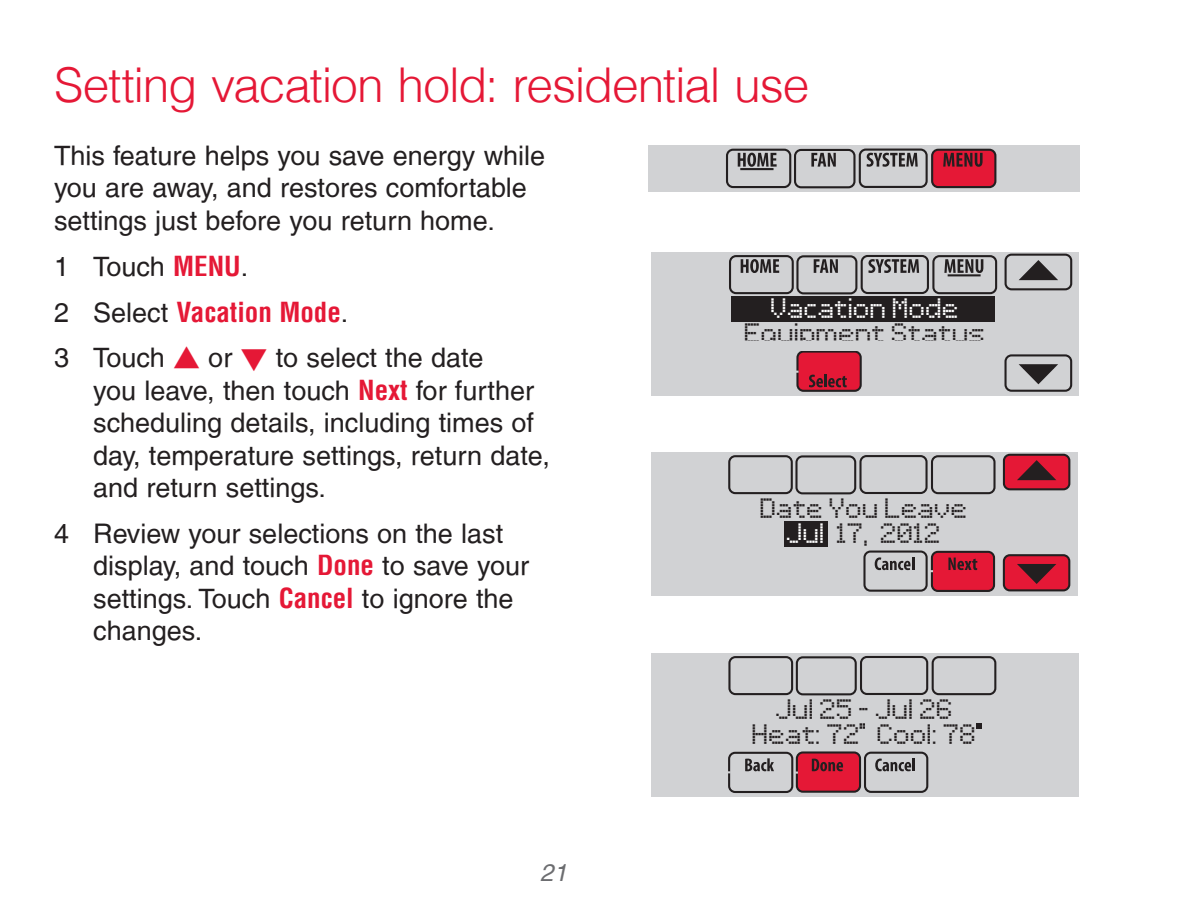
<style>
.page{position:relative;width:1188px;height:918px;background:#fff}
.page>*{position:absolute;margin:0;border:0;box-sizing:border-box;transform-origin:0 0}
.t1{font:300 48px "Helvetica LT";letter-spacing:-.025em;color:#e51836}
.t2{font:27px/32.4px "Helvetica LT";color:#231f20}
.t3{font:italic 24px "Helvetica LT";color:#6c6d70}
.t4{font:23.1px "LCD Dot";color:#231f20}
.t5{font:23.1px "LCD Dot";color:#fff}
.t6{font:22.8px/24.9px "LCD Dot";color:#231f20;text-align:center}
.s1{font-weight:700;font-stretch:condensed;color:#e51836}
.s2{color:#e51836}
.s3{color:#fff}
</style>
<div class="page">
<div style="left:648px;top:146px;width:431px;height:46px;background:#d1d2d4"></div>
<div style="left:932px;top:150px;width:63px;height:37px;background:#e51836;border-radius:6px"></div>
<div style="left:931px;top:149px;width:65px;height:39px;border:2px solid #231f20;border-radius:6px"></div>
<svg style="left:726px;top:148px;width:202px;height:41px"></svg>
<svg style="left:943px;top:153px;width:40px;height:14px"></svg>
<hr style="left:740px;top:168px;width:34px;height:2px;background:#231f20">
<div style="left:652px;top:252px;width:427px;height:144px;background:#d1d2d4"></div>
<svg style="left:729px;top:253px;width:344px;height:139px"></svg>
<svg style="left:741px;top:259px;width:38px;height:14px"></svg>
<svg style="left:814px;top:259px;width:24px;height:14px"></svg>
<svg style="left:868px;top:259px;width:51px;height:14px"></svg>
<svg style="left:944px;top:259px;width:39px;height:14px"></svg>
<hr style="left:948px;top:274px;width:33px;height:2px;background:#231f20">
<div style="left:731px;top:296px;width:264px;height:26px;background:#231f20"></div>
<div style="left:797px;top:352px;width:64px;height:39px;background:#e51836;border-radius:6px"></div>
<div style="left:796px;top:351px;width:66px;height:41px;border:2px solid #231f20;border-radius:6px"></div>
<svg style="left:809px;top:374px;width:38px;height:13px"></svg>
<div style="left:730px;top:341px;width:267px;height:9px;background:#d1d2d4"></div>
<div style="left:651px;top:452px;width:426px;height:143px;background:#d1d2d4"></div>
<div style="left:1004px;top:455px;width:65px;height:34px;background:#e51836;border-radius:6px"></div>
<div style="left:1003px;top:454px;width:67px;height:36px;border:2px solid #231f20;border-radius:6px"></div>
<div style="left:1004px;top:555px;width:65px;height:35px;background:#e51836;border-radius:6px"></div>
<div style="left:1003px;top:554px;width:67px;height:37px;border:2px solid #231f20;border-radius:6px"></div>
<div style="left:932px;top:552px;width:62px;height:39px;background:#e51836;border-radius:6px"></div>
<div style="left:931px;top:551px;width:64px;height:41px;border:2px solid #231f20;border-radius:6px"></div>
<svg style="left:1017px;top:460px;width:39px;height:21px"></svg>
<svg style="left:1017px;top:564px;width:40px;height:20px"></svg>
<svg style="left:728px;top:455px;width:268px;height:40px"></svg>
<svg style="left:948px;top:558px;width:29px;height:12px"></svg>
<div style="left:784px;top:521px;width:43px;height:26px;background:#231f20"></div>
<div style="left:863px;top:551px;width:65px;height:41px;border:2px solid #231f20;border-radius:6px"></div>
<svg style="left:875px;top:557px;width:39px;height:13px"></svg>
<div style="left:651px;top:653px;width:427px;height:144px;background:#d1d2d4"></div>
<svg style="left:728px;top:656px;width:269px;height:40px"></svg>
<svg style="left:728px;top:751px;width:201px;height:42px"></svg>
<svg style="left:860px;top:723px;width:5px;height:6px"></svg>
<svg style="left:976px;top:723px;width:6px;height:6px"></svg>
<h1 class="t1" style="left:54px;top:55px;width:757px">Setting vacation hold: residential use</h1>
<p class="t2" style="left:54px;top:139px;width:493px">This feature helps you save energy while you are away, and restores comfortable settings just before you return home.</p>
<p class="t2" style="left:54px;top:243px;width:431px;line-height:45.9px">1 Touch <span class="s1">MENU</span>.<br>2 Select <span class="s1">Vacation Mode</span>.<br>3 Touch <span class="s2">▲</span> or <span class="s2">▼</span> to select the date</p>
<p class="t2" style="left:93px;top:374px;width:458px">you leave, then touch <span class="s1">Next</span> for further scheduling details, including times of day, temperature settings, return date, and return settings.</p>
<p class="t2" style="left:93px;top:517px;width:437px;text-indent:-39px">4 Review your selections on the last display, and touch <span class="s1">Done</span> to save your settings. Touch <span class="s1">Cancel</span> to ignore the changes.</p>
<p class="t5" style="left:772px;top:298px;width:190px">Vacation Mode</p>
<p class="t4" style="left:745px;top:323px;width:243px">Equipment Status</p>
<p class="t6" style="left:761px;top:499px;width:209px">Date You Leave<br><span class="s3">Jul</span> 17, 2012</p>
<p class="t3" style="left:540px;top:859px;width:28px">21</p>
<p class="t6" style="left:753px;top:700px;width:226px">Jul 25 - Jul 26<br>Heat: 72 Cool: 78</p>
</div>
